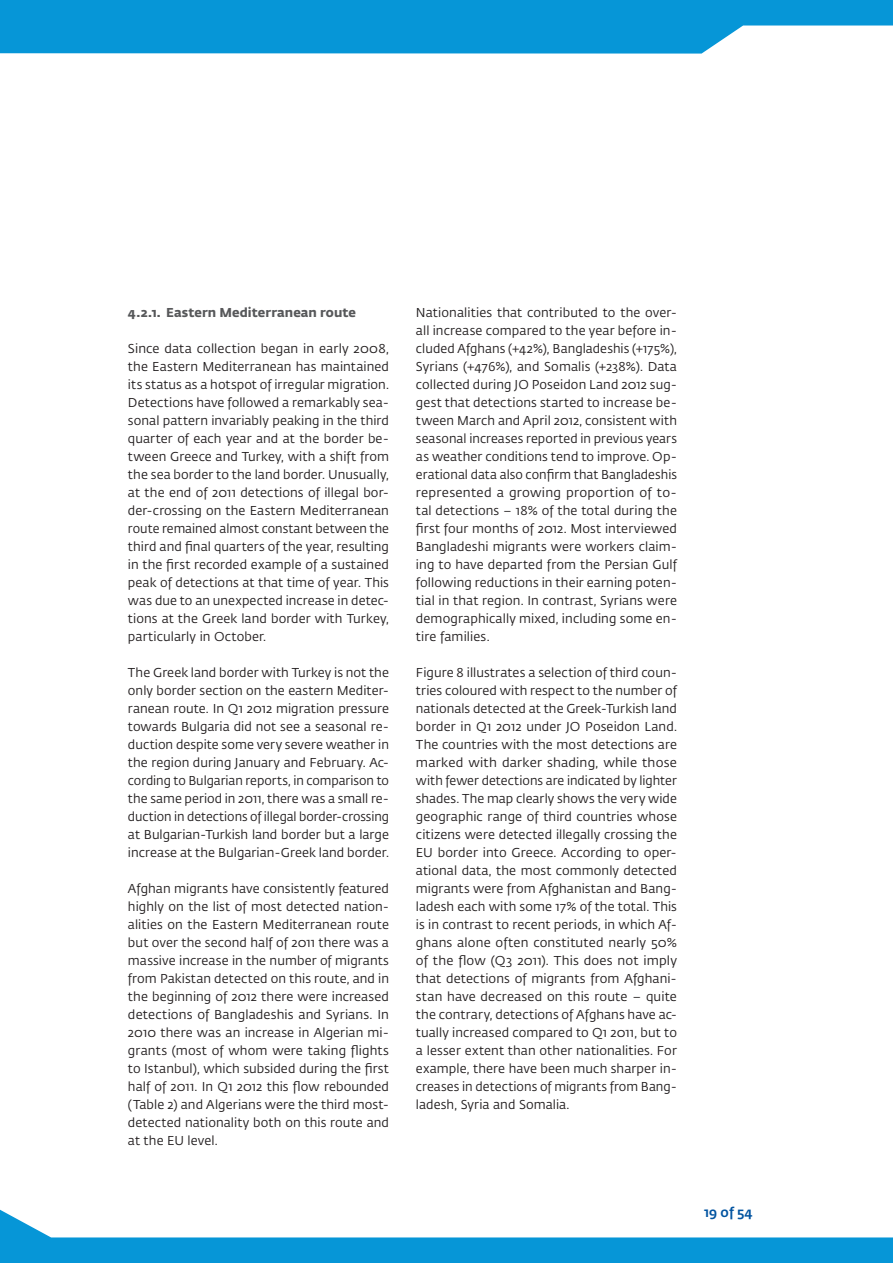
<style>
.page{position:relative;width:893px;height:1263px;background:#fff}
.page>*{position:absolute;margin:0;border:0;box-sizing:border-box;transform-origin:0 0}
.t1{font:500 13.5px "Fedra Sans Pro";color:#0153a0}
.t2{font:12.75px/18px "Fedra Sans Pro";letter-spacing:.005em;color:#231f20;text-align:justify}
.t3{font:700 12.75px "Fedra Sans Pro";letter-spacing:.005em;color:#57585a}
</style>
<div class="page">
<svg style="left:0;top:0;width:893px;height:54px;background:#21a1db"></svg>
<svg style="left:0;top:1209px;width:893px;height:54px"></svg>
<p class="t3" style="left:128px;top:302px;width:230px">4.2.1. Eastern Mediterranean route</p>
<p class="t2" style="left:128px;top:339px;width:263px">Since data collection began in early 2008, the Eastern Mediterranean has maintained its status as a hotspot of irregular migration.<br>Detections have followed a remarkably sea&shy;sonal pattern invariably peaking in the third quarter of each year and at the border be&shy;tween Greece and Turkey, with a shift from the sea border to the land border. Unusually, at the end of 2011 detections of illegal bor&shy;der-crossing on the Eastern Mediterranean route remained almost constant between the third and final quarters of the year, resulting in the first recorded example of a sustained peak of detections at that time of year. This was due to an unexpected increase in detec&shy;tions at the Greek land border with Turkey, particularly in October.</p>
<p class="t2" style="left:128px;top:663px;width:262px">The Greek land border with Turkey is not the only border section on the eastern Mediter&shy;ranean route. In Q1 2012 migration pressure towards Bulgaria did not see a seasonal re&shy;duction despite some very severe weather in the region during January and February. Ac&shy;cording to Bulgarian reports, in comparison to the same period in 2011, there was a small re&shy;duction in detections of illegal border-crossing at Bulgarian-Turkish land border but a large increase at the Bulgarian-Greek land border.</p>
<p class="t2" style="left:128px;top:879px;width:263px">Afghan migrants have consistently featured highly on the list of most detected nation&shy;alities on the Eastern Mediterranean route but over the second half of 2011 there was a massive increase in the number of migrants from Pakistan detected on this route, and in the beginning of 2012 there were increased detections of Bangladeshis and Syrians. In 2010 there was an increase in Algerian mi&shy;grants (most of whom were taking flights to Istanbul), which subsided during the first half of 2011. In Q1 2012 this flow rebounded (Table 2) and Algerians were the third most&shy;detected nationality both on this route and at the EU level.</p>
<p class="t2" style="left:416px;top:303px;width:263px">Nationalities that contributed to the over&shy;all increase compared to the year before in&shy;cluded Afghans (+42%), Bangladeshis (+175%), Syrians (+476%), and Somalis (+238%). Data collected during JO Poseidon Land 2012 sug&shy;gest that detections started to increase be&shy;tween March and April 2012, consistent with seasonal increases reported in previous years as weather conditions tend to improve. Op&shy;erational data also confirm that Bangladeshis represented a growing proportion of to&shy;tal detections – 18% of the total during the first four months of 2012. Most interviewed Bangladeshi migrants were workers claim&shy;ing to have departed from the Persian Gulf following reductions in their earning poten&shy;tial in that region. In contrast, Syrians were demographically mixed, including some en&shy;tire families.</p>
<p class="t2" style="left:416px;top:663px;width:263px">Figure 8 illustrates a selection of third coun&shy;tries coloured with respect to the number of nationals detected at the Greek-Turkish land border in Q1 2012 under JO Poseidon Land.<br>The countries with the most detections are marked with darker shading, while those with fewer detections are indicated by lighter shades. The map clearly shows the very wide geographic range of third countries whose citizens were detected illegally crossing the EU border into Greece. According to oper&shy;ational data, the most commonly detected migrants were from Afghanistan and Bang&shy;ladesh each with some 17% of the total. This is in contrast to recent periods, in which Af&shy;ghans alone often constituted nearly 50% of the flow (Q3 2011). This does not imply that detections of migrants from Afghani&shy;stan have decreased on this route – quite the contrary, detections of Afghans have ac&shy;tually increased compared to Q1 2011, but to a lesser extent than other nationalities. For example, there have been much sharper in&shy;creases in detections of migrants from Bang&shy;ladesh, Syria and Somalia.</p>
<p class="t1" style="left:704px;top:1202px;width:50px">19 of 54</p>
</div>
